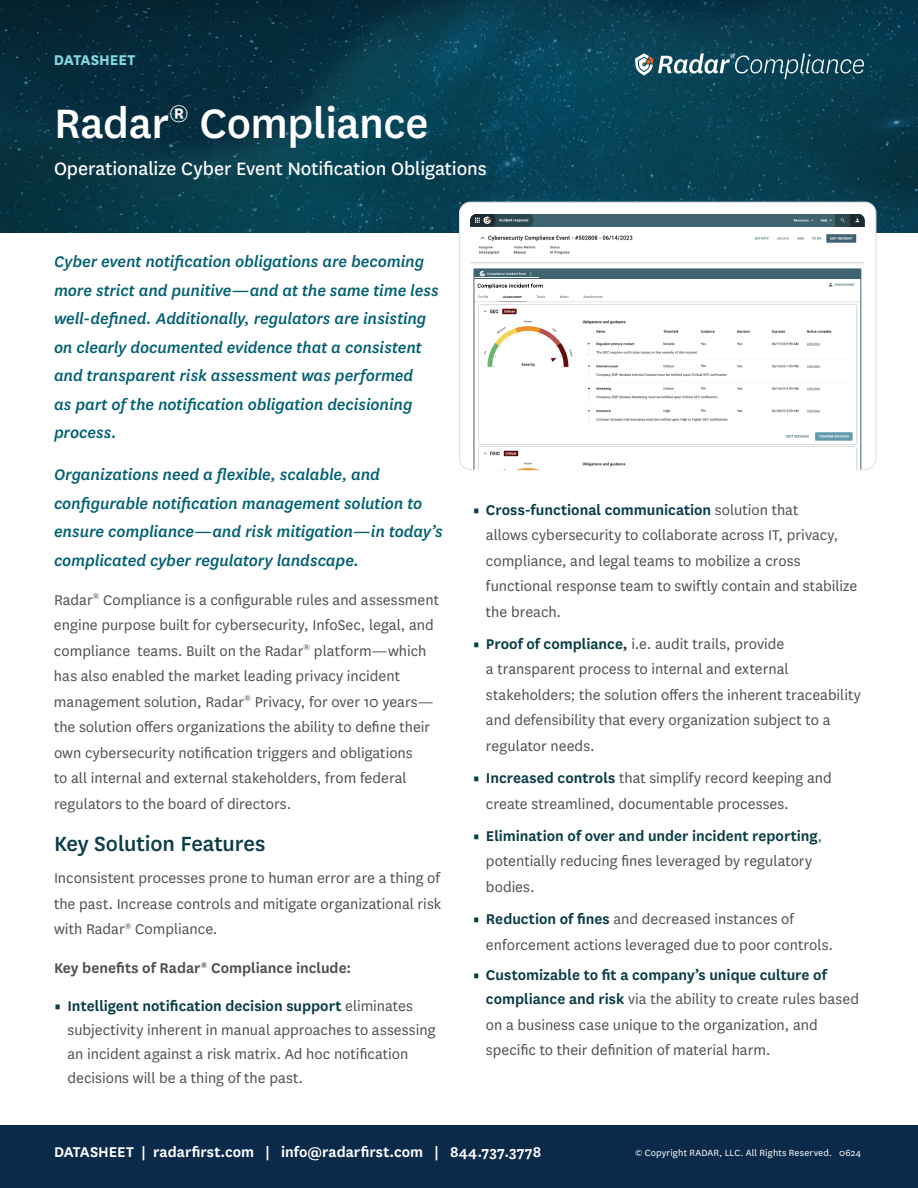
<style>
.page{position:relative;width:918px;height:1188px;background:#fff}
.page>*{position:absolute;margin:0;border:0;box-sizing:border-box;transform-origin:0 0}
.t1{font:500 48px "National";letter-spacing:-.01em;color:#fff}
.t2{font:500 24px "National";letter-spacing:-.005em;color:#0a3c47}
.t3{font:21px "National";letter-spacing:-.005em;color:#fff}
.t4{font:italic 500 18px/28.5px "National";letter-spacing:-.005em;color:#006072}
.t5{font:16.5px/25.5px "National";color:#4e5050}
.t6{font:600 16.5px/24px "National";color:#0a3c47}
.t7{font:600 16.5px "National";letter-spacing:.005em;color:#fff}
.t8{font:600 16.5px "National";color:#4e5050}
.t9{font:700 16.5px "National";color:#84dade}
.t10{font:10.5px "National";letter-spacing:.015em;color:#fff}
.s1{font-family:"Titillium Web";color:#0a3c47}
.s2{font-weight:600;color:#0a3c47}
.s3{font-family:"Titillium Web";font-weight:400}
.s4{font-weight:400;color:#4e5050}
</style>
<div class="page">
<img style="left:0;top:0;width:918px;height:233px">
<div style="left:0;top:1126px;width:918px;height:62px;background:#0b2a4a"></div>
<svg style="left:635px;top:53px;width:229px;height:26px"></svg>
<div style="left:460px;top:202px;width:416px;height:267px;background:#fff;border-radius:11px"></div>
<svg style="left:470px;top:268px;width:395px;height:202px"></svg>
<img style="left:470px;top:234px;width:395px;height:30px">
<svg style="left:474px;top:269px;width:387px;height:201px"></svg>
<div style="left:470px;top:214px;width:395px;height:13px;background:#406470"></div>
<svg style="left:470px;top:214px;width:64px;height:13px"></svg>
<svg style="left:794px;top:219px;width:19px;height:2px"></svg>
<svg style="left:821px;top:219px;width:11px;height:3px"></svg>
<div style="left:850px;top:214px;width:15px;height:13px;background:#1b2b2f"></div>
<div style="left:835px;top:214px;width:15px;height:13px;background:#2d474f"></div>
<p class="t9" style="left:54px;top:48px;width:83px">DATASHEET</p>
<h1 class="t1" style="left:54px;top:90px;width:376px">Radar<sup>®</sup> Compliance</h1>
<p class="t3" style="left:54px;top:154px;width:434px">Operationalize Cyber Event Notification Obligations</p>
<p class="t4" style="left:54px;top:247px;width:386px">Cyber event notification obligations are becoming more strict and punitive—and at the same time less well-defined. Additionally, regulators are insisting on clearly documented evidence that a consistent and transparent risk assessment was performed<br>as part of the notification obligation decisioning process.</p>
<p class="t4" style="left:54px;top:460px;width:390px">Organizations need a flexible, scalable, and configurable notification management solution to ensure compliance—and risk mitigation—in today’s complicated cyber regulatory landscape.</p>
<p class="t5" style="left:54px;top:586px;width:386px">Radar<sup>®</sup> Compliance is a configurable rules and assessment engine purpose built for cybersecurity, InfoSec, legal, and compliance teams. Built on the Radar<sup>®</sup> platform—which has also enabled the market leading privacy incident management solution, Radar<sup>®</sup> Privacy, for over 10 years— the solution offers organizations the ability to define their own cybersecurity notification triggers and obligations<br>to all internal and external stakeholders, from federal regulators to the board of directors.</p>
<h2 class="t2" style="left:54px;top:827px;width:213px">Key Solution Features</h2>
<p class="t5" style="left:54px;top:865px;width:389px;text-align:justify">Inconsistent processes prone to human error are a thing of the past. Increase controls and mitigate organizational risk with Radar<sup>®</sup> Compliance.</p>
<p class="t8" style="left:54px;top:957px;width:299px">Key benefits of Radar<sup>®</sup> Compliance include:</p>
<p class="t5" style="left:67px;top:993px;width:370px;line-height:24px;text-indent:-13px"><span class="s1">•</span> <span class="s2">Intelligent notification decision support</span> eliminates subjectivity inherent in manual approaches to assessing an incident against a risk matrix. Ad hoc notification decisions will be a thing of the past.</p>
<p class="t5" style="left:486px;top:496px;width:373px;text-indent:-13px"><span class="s1">•</span> <span class="s2">Cross-functional communication</span> solution that<br>allows cybersecurity to collaborate across IT, privacy, compliance, and legal teams to mobilize a cross functional response team to swiftly contain and stabilize the breach.</p>
<p class="t5" style="left:486px;top:630px;width:376px;text-indent:-13px"><span class="s1">•</span> <span class="s2">Proof of compliance,</span> i.e. audit trails, provide<br>a transparent process to internal and external stakeholders; the solution offers the inherent traceability and defensibility that every organization subject to a regulator needs.</p>
<p class="t5" style="left:486px;top:765px;width:347px;text-indent:-13px"><span class="s1">•</span> <span class="s2">Increased controls</span> that simplify record keeping and create streamlined, documentable processes.</p>
<p class="t5" style="left:486px;top:822px;width:338px;text-indent:-13px"><span class="s1">•</span> <span class="s2">Elimination of over and under incident reporting</span>, potentially reducing fines leveraged by regulatory bodies.</p>
<p class="t5" style="left:486px;top:906px;width:349px;text-indent:-13px"><span class="s1">•</span> <span class="s2">Reduction of fines</span> and decreased instances of enforcement actions leveraged due to poor controls.</p>
<p class="t6" style="left:486px;top:962px;width:375px;text-indent:-13px"><span class="s3">•</span> Customizable to fit a company’s unique culture of compliance and risk <span class="s4">via the ability to create rules based</span></p>
<p class="t5" style="left:486px;top:1011px;width:333px">on a business case unique to the organization, and specific to their definition of material harm.</p>
<p class="t7" style="left:54px;top:1141px;width:489px">DATASHEET | radarfirst.com | info@radarfirst.com | 844.737.3778</p>
<p class="t10" style="left:635px;top:1146px;width:227px">© Copyright RADAR, LLC. All Rights Reserved. 0624</p>
</div>
